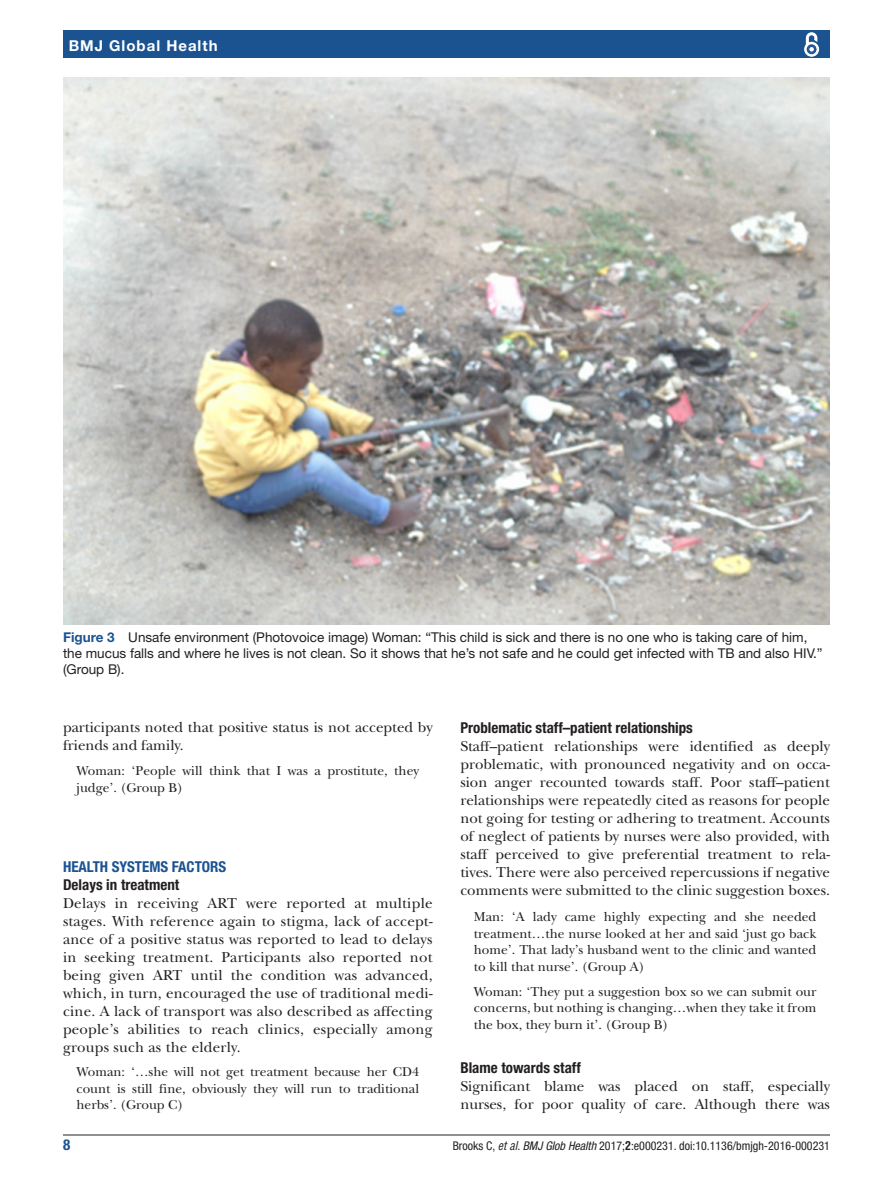
<style>
.page{position:relative;width:893px;height:1191px;background:#fff}
.page>*{position:absolute;margin:0;border:0;box-sizing:border-box;transform-origin:0 0}
.t1{font:15px/18px "New Baskerville";color:#231f20}
.t2{font:700 condensed 15px "Helvetica Neue LT Std";color:#231f20}
.t3{font:700 condensed 15px "Helvetica Neue LT Std";color:#1b5391}
.t4{font:700 15px "Helvetica Neue LT Std";letter-spacing:.065em;color:#fff}
.t5{font:13.5px/16.5px "New Baskerville";color:#231f20;text-align:justify}
.t6{font:13.5px/16.2px "Helvetica Neue LT Std";color:#231f20}
.t7{font:condensed 12px "Helvetica Neue LT Std";color:#231f20}
.s1{font-weight:700;color:#1b5391}
.s2{font-family:"Helvetica LT Std";font-style:italic}
.s3{font-style:italic}
.s4{font-family:"Helvetica LT Std";font-weight:700}
</style>
<div class="page">
<hr style="left:63px;top:1134px;width:767px;height:1px;background:#231f20">
<div style="left:63px;top:31px;width:767px;height:27px;background:#1b5391"></div>
<svg style="left:804px;top:32px;width:16px;height:25px"></svg>
<div style="left:808px;top:46px;width:7px;height:7px;border:1px solid #1b5391;border-radius:50%"></div>
<img style="left:63px;top:77px;width:767px;height:547px">
<p class="t4" style="left:69px;top:36px;width:150px">BMJ Global Health</p>
<p class="t6" style="left:63px;top:629px;width:761px"><span class="s1">Figure 3</span> Unsafe environment (Photovoice image) Woman: “This child is sick and there is no one who is taking care of him, the mucus falls and where he lives is not clean. So it shows that he’s not safe and he could get infected with TB and also HIV.” (Group B).</p>
<p class="t1" style="left:63px;top:718px;width:371px">participants noted that positive status is not accepted by friends and family.</p>
<p class="t5" style="left:76px;top:762px;width:344px">Woman: ‘People will think that I was a prostitute, they judge’. (Group B)</p>
<p class="t3" style="left:63px;top:857px;width:165px">Health systems factors</p>
<p class="t2" style="left:63px;top:875px;width:118px">Delays in treatment</p>
<p class="t1" style="left:63px;top:893px;width:371px;text-align:justify">Delays in receiving ART were reported at multiple stages. With reference again to stigma, lack of accept&shy;ance of a positive status was reported to lead to delays in seeking treatment. Participants also reported not being given ART until the condition was advanced, which, in turn, encouraged the use of traditional medi&shy;cine. A lack of transport was also described as affecting people’s abilities to reach clinics, especially among groups such as the elderly.</p>
<p class="t5" style="left:76px;top:1063px;width:344px">Woman: ‘…she will not get treatment because her CD4 count is still fine, obviously they will run to traditional herbs’. (Group C)</p>
<p class="t2" style="left:460px;top:718px;width:234px">Problematic staff–patient relationships</p>
<p class="t1" style="left:460px;top:737px;width:371px;text-align:justify">Staff–patient relationships were identified as deeply problematic, with pronounced negativity and on occa&shy;sion anger recounted towards staff. Poor staff–patient relationships were repeatedly cited as reasons for people not going for testing or adhering to treatment. Accounts of neglect of patients by nurses were also provided, with staff perceived to give preferential treatment to rela&shy;tives. There were also perceived repercussions if negative comments were submitted to the clinic suggestion boxes.</p>
<p class="t5" style="left:474px;top:909px;width:344px">Man: ‘A lady came highly expecting and she needed treatment…the nurse looked at her and said ‘just go back home’. That lady’s husband went to the clinic and wanted to kill that nurse’. (Group A)</p>
<p class="t5" style="left:474px;top:983px;width:344px">Woman: ‘They put a suggestion box so we can submit our concerns, but nothing is changing…when they take it from the box, they burn it’. (Group B)</p>
<p class="t2" style="left:460px;top:1059px;width:122px">Blame towards staff</p>
<p class="t1" style="left:460px;top:1077px;width:371px">Significant blame was placed on staff, especially nurses, for poor quality of care. Although there was</p>
<p class="t3" style="left:63px;top:1135px;width:9px">8</p>
<p class="t7" style="left:453px;top:1138px;width:379px">Brooks C, <span class="s2">et al</span>. <span class="s3">BMJ Glob Health</span> 2017;<span class="s4">2</span>:e000231. doi:10.1136/bmjgh-2016-000231</p>
</div>
